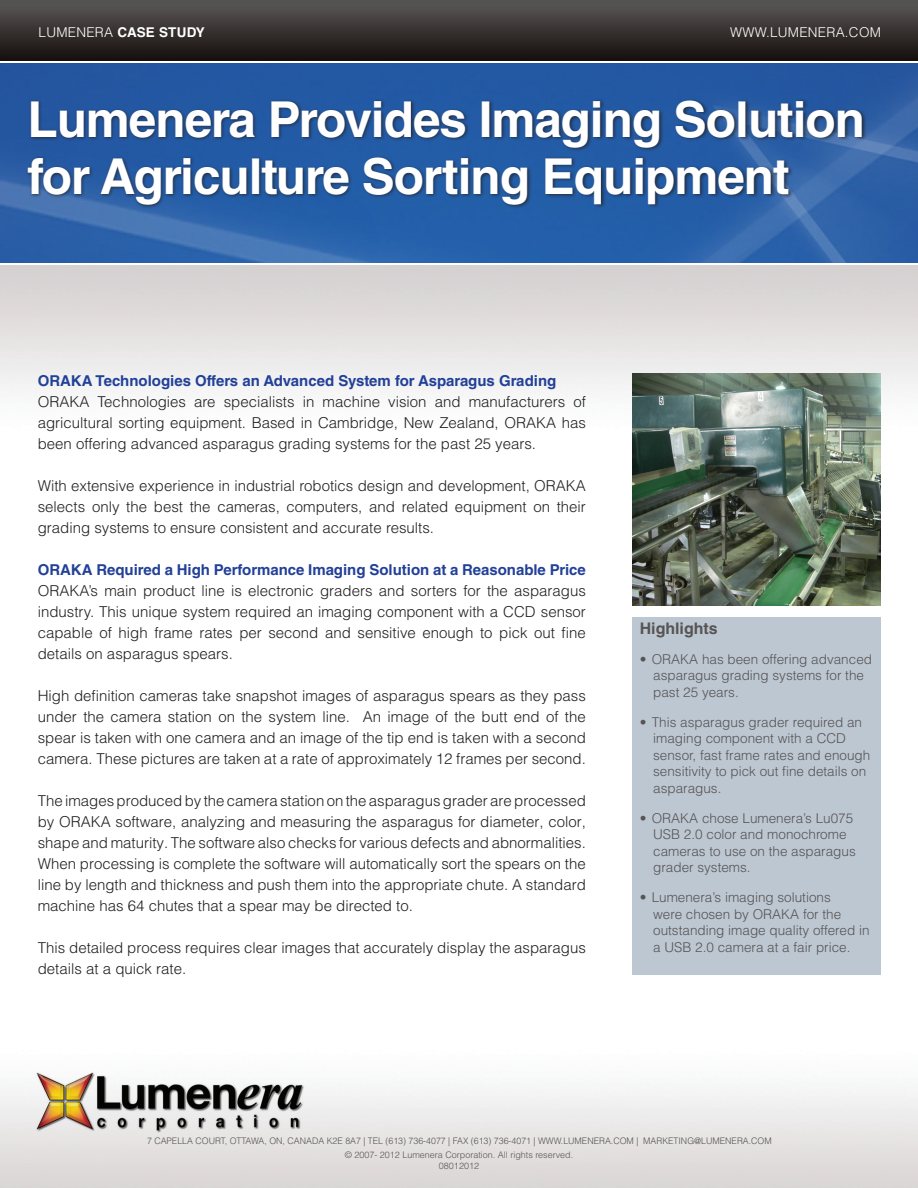
<style>
.page{position:relative;width:918px;height:1188px;background:#fff}
.page>*{position:absolute;margin:0;border:0;box-sizing:border-box;transform-origin:0 0}
.t1{font:700 49.5px/57px "Helvetica LT Std";letter-spacing:-.02em;color:#fff}
.Body_HEADING{font:700 15.9px "Helvetica LT Std";color:#575454}
.t2{font:300 15px/21px "Helvetica LT Std";color:#231f20;text-align:justify}
.t3{font:700 15px "Helvetica LT Std";color:#224098}
.t4{font:300 13.5px/16.5px "Helvetica LT Std";color:#575454}
.t5{font:700 13.5px "Helvetica LT Std";color:#fff}
.t6{font:300 13.5px "Helvetica LT Std";letter-spacing:.02em;color:#fff}
.t7{font:300 9px "Helvetica LT Std";color:#555252}
.t8{font:300 9px/10.8px "Helvetica LT Std";color:#575454;text-align:center}
.s1{font-weight:300}
</style>
<div class="page">
<img style="left:0;top:266px;width:918px;height:241px">
<div style="left:0;top:0;width:918px;height:60px;background:linear-gradient(to bottom,#5b5858,#17100e)"></div>
<img style="left:0;top:974px;width:918px;height:214px">
<div style="left:632px;top:617px;width:248px;height:357px;background:#bdc7d2"></div>
<img style="left:0;top:64px;width:918px;height:198px">
<div style="left:26px;top:98px;width:841px;height:111px;background:#231f20;opacity:.75"></div>
<img style="left:632px;top:374px;width:248px;height:231px">
<p class="t5" style="left:39px;top:24px;width:168px"><span class="s1">LUMENERA</span> CASE STUDY</p>
<p class="t6" style="left:730px;top:23px;width:152px">WWW.LUMENERA.COM</p>
<p class="t1" style="left:27px;top:90px;width:839px">Lumenera Provides Imaging Solution for Agriculture Sorting Equipment</p>
<p class="t3" style="left:38px;top:372px;width:520px">ORAKA Technologies Offers an Advanced System for Asparagus Grading</p>
<p class="t2" style="left:38px;top:391px;width:550px">ORAKA Technologies are specialists in machine vision and manufacturers of agricultural sorting equipment. Based in Cambridge, New Zealand, ORAKA has been offering advanced asparagus grading systems for the past 25 years.</p>
<p class="t2" style="left:38px;top:475px;width:550px">With extensive experience in industrial robotics design and development, ORAKA selects only the best the cameras, computers, and related equipment on their grading systems to ensure consistent and accurate results.</p>
<p class="t3" style="left:38px;top:561px;width:550px">ORAKA Required a High Performance Imaging Solution at a Reasonable Price</p>
<p class="t2" style="left:38px;top:580px;width:550px">ORAKA’s main product line is electronic graders and sorters for the asparagus industry. This unique system required an imaging component with a CCD sensor capable of high frame rates per second and sensitive enough to pick out fine details on asparagus spears.</p>
<p class="t2" style="left:38px;top:685px;width:550px">High definition cameras take snapshot images of asparagus spears as they pass under the camera station on the system line. An image of the butt end of the spear is taken with one camera and an image of the tip end is taken with a second camera. These pictures are taken at a rate of approximately 12 frames per second.</p>
<p class="t2" style="left:38px;top:790px;width:550px">The images produced by the camera station on the asparagus grader are processed by ORAKA software, analyzing and measuring the asparagus for diameter, color, shape and maturity. The software also checks for various defects and abnormalities.<br>When processing is complete the software will automatically sort the spears on the line by length and thickness and push them into the appropriate chute. A standard machine has 64 chutes that a spear may be directed to.</p>
<p class="t2" style="left:38px;top:937px;width:550px">This detailed process requires clear images that accurately display the asparagus details at a quick rate.</p>
<p class="Body_HEADING" style="left:640px;top:618px;width:80px">Highlights</p>
<p class="t4" style="left:653px;top:651px;width:220px;text-indent:-14px">• ORAKA has been offering advanced asparagus grading systems for the past 25 years.</p>
<p class="t4" style="left:653px;top:714px;width:219px;text-indent:-14px">• This asparagus grader required an imaging component with a CCD sensor, fast frame rates and enough sensitivity to pick out fine details on asparagus.</p>
<p class="t4" style="left:653px;top:810px;width:204px;text-indent:-14px">• ORAKA chose Lumenera’s Lu075<br>USB 2.0 color and monochrome cameras to use on the asparagus grader systems.</p>
<p class="t4" style="left:653px;top:889px;width:218px;text-indent:-14px">• Lumenera’s imaging solutions<br>were chosen by ORAKA for the outstanding image quality offered in a USB 2.0 camera at a fair price.</p>
<p class="t7" style="left:147px;top:1136px;width:626px">7 CAPELLA COURT, OTTAWA, ON, CANADA K2E 8A7 | TEL (613) 736-4077 | FAX (613) 736-4071 | WWW.LUMENERA.COM | MARKETING@LUMENERA.COM</p>
<p class="t8" style="left:345px;top:1149px;width:230px">© 2007- 2012 Lumenera Corporation. All rights reserved.<br>08012012</p>
</div>
